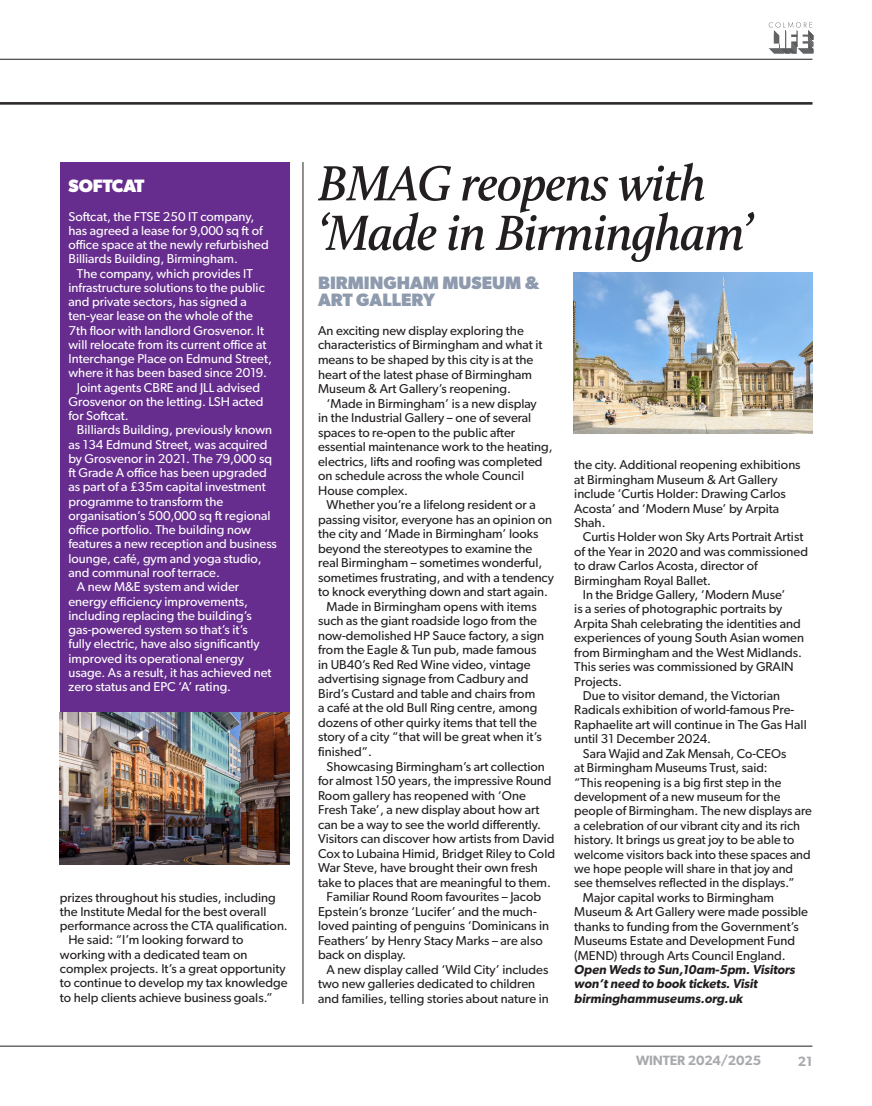
<style>
.page{position:relative;width:872px;height:1106px;background:#fff}
.page>*{position:absolute;margin:0;border:0;box-sizing:border-box;transform-origin:0 0}
.t1{font:italic 600 51px/49.5px "Calluna";letter-spacing:-.02em;color:#231f20}
.Movers___Shakers_Company_name{font:700 18px/16.8px "Gibson";color:#8e9aad}
.Movers___Shakers_Company_name-2{font:700 18px "Gibson";color:#fff}
.t2{font:600 13.5px "Gibson";letter-spacing:-.01em;color:#a8a9ad}
.Body_copy_ROMAN{font:12.9px/14.5px "Gibson";color:#231f20}
.Body_copy_ROMAN-2{font:12.9px/14.2px "Gibson";color:#fff}
.Body_copy_ROMAN_INTRO{font:12.9px/14.5px "Gibson";color:#231f20}
.Body_copy_ROMAN_INTRO-2{font:12.9px/14.2px "Gibson";color:#fff}
.Body_copy_ROMAN-3{font:italic 600 12.9px/14.4px "Gibson";color:#231f20}
</style>
<div class="page">
<hr style="left:0;top:1045px;width:812px;height:1px;background:#231f20">
<hr style="left:0;top:59px;width:812px;height:1px;background:#231f20">
<svg style="left:768px;top:22px;width:45px;height:32px"></svg>
<hr style="left:0;top:102px;width:812px;height:1px;background:#231f20">
<hr style="left:0;top:103px;width:812px;height:1px;background:#231f20">
<hr style="left:0;top:104px;width:812px;height:1px;background:#231f20">
<hr style="left:302px;top:162px;width:1px;height:841px;background:#231f20">
<div style="left:60px;top:162px;width:229px;height:702px;background:#662d8e"></div>
<img style="left:60px;top:712px;width:229px;height:152px">
<img style="left:573px;top:272px;width:239px;height:161px">
<p class="Movers___Shakers_Company_name-2" style="left:68px;top:175px;width:77px">SOFTCAT</p>
<p class="Body_copy_ROMAN_INTRO-2" style="left:68px;top:209px;width:202px">Softcat, the FTSE 250 IT company, has agreed a lease for 9,000 sq ft of office space at the newly refurbished Billiards Building, Birmingham.</p>
<p class="Body_copy_ROMAN-2" style="left:68px;top:266px;width:205px;text-indent:9px">The company, which provides IT infrastructure solutions to the public and private sectors, has signed a ten-year lease on the whole of the 7th floor with landlord Grosvenor. It will relocate from its current office at Interchange Place on Edmund Street, where it has been based since 2019.</p>
<p class="Body_copy_ROMAN-2" style="left:68px;top:380px;width:197px;text-indent:9px">Joint agents CBRE and JLL advised<br>Grosvenor on the letting. LSH acted for Softcat.</p>
<p class="Body_copy_ROMAN-2" style="left:68px;top:422px;width:210px;text-indent:9px">Billiards Building, previously known as 134 Edmund Street, was acquired by Grosvenor in 2021. The 79,000 sq ft Grade A office has been upgraded as part of a £35m capital investment programme to transform the organisation’s 500,000 sq ft regional office portfolio. The building now features a new reception and business lounge, café, gym and yoga studio, and communal roof terrace.</p>
<p class="Body_copy_ROMAN-2" style="left:68px;top:579px;width:205px;text-indent:9px">A new M&amp;E system and wider energy efficiency improvements, including replacing the building’s gas-powered system so that’s it’s fully electric, have also significantly improved its operational energy usage. As a result, it has achieved net zero status and EPC ‘A’ rating.</p>
<p class="Body_copy_ROMAN" style="left:60px;top:890px;width:229px">prizes throughout his studies, including the Institute Medal for the best overall performance across the CTA qualification.</p>
<p class="Body_copy_ROMAN" style="left:60px;top:932px;width:229px;text-indent:9px">He said: “I’m looking forward to working with a dedicated team on complex projects. It’s a great opportunity to continue to develop my tax knowledge to help clients achieve business goals.”</p>
<p class="t1" style="left:318px;top:158px;width:435px">BMAG reopens with ‘Made in Birmingham’</p>
<p class="Movers___Shakers_Company_name" style="left:318px;top:274px;width:223px">BIRMINGHAM MUSEUM &amp;<br>ART GALLERY</p>
<p class="Body_copy_ROMAN_INTRO" style="left:318px;top:323px;width:226px">An exciting new display exploring the characteristics of Birmingham and what it means to be shaped by this city is at the heart of the latest phase of Birmingham Museum &amp; Art Gallery’s reopening.</p>
<p class="Body_copy_ROMAN" style="left:318px;top:395px;width:236px;text-indent:9px">‘Made in Birmingham’ is a new display<br>in the Industrial Gallery – one of several spaces to re-open to the public after essential maintenance work to the heating, electrics, lifts and roofing was completed on schedule across the whole Council House complex.</p>
<p class="Body_copy_ROMAN" style="left:318px;top:497px;width:237px;text-indent:9px">Whether you’re a lifelong resident or a passing visitor, everyone has an opinion on the city and ‘Made in Birmingham’ looks beyond the stereotypes to examine the real Birmingham – sometimes wonderful, sometimes frustrating, and with a tendency to knock everything down and start again.</p>
<p class="Body_copy_ROMAN" style="left:318px;top:599px;width:227px;text-indent:9px">Made in Birmingham opens with items such as the giant roadside logo from the now-demolished HP Sauce factory, a sign from the Eagle &amp; Tun pub, made famous in UB40’s Red Red Wine video, vintage advertising signage from Cadbury and Bird’s Custard and table and chairs from a café at the old Bull Ring centre, among dozens of other quirky items that tell the story of a city “that will be great when it’s finished”.</p>
<p class="Body_copy_ROMAN" style="left:318px;top:758px;width:238px;text-indent:9px">Showcasing Birmingham’s art collection for almost 150 years, the impressive Round Room gallery has reopened with ‘One Fresh Take’, a new display about how art can be a way to see the world differently.<br>Visitors can discover how artists from David Cox to Lubaina Himid, Bridget Riley to Cold War Steve, have brought their own fresh take to places that are meaningful to them.</p>
<p class="Body_copy_ROMAN" style="left:318px;top:889px;width:232px;text-indent:9px">Familiar Round Room favourites – Jacob Epstein’s bronze ‘Lucifer’ and the much&shy;loved painting of penguins ‘Dominicans in Feathers’ by Henry Stacy Marks – are also back on display.</p>
<p class="Body_copy_ROMAN" style="left:318px;top:961px;width:232px;text-indent:9px">A new display called ‘Wild City’ includes two new galleries dedicated to children and families, telling stories about nature in</p>
<p class="Body_copy_ROMAN" style="left:574px;top:457px;width:228px">the city. Additional reopening exhibitions at Birmingham Museum &amp; Art Gallery include ‘Curtis Holder: Drawing Carlos<br>Acosta’ and ‘Modern Muse’ by Arpita<br>Shah.</p>
<p class="Body_copy_ROMAN" style="left:574px;top:529px;width:235px;text-indent:9px">Curtis Holder won Sky Arts Portrait Artist of the Year in 2020 and was commissioned to draw Carlos Acosta, director of Birmingham Royal Ballet.</p>
<p class="Body_copy_ROMAN" style="left:574px;top:587px;width:231px;text-indent:9px">In the Bridge Gallery, ‘Modern Muse’<br>is a series of photographic portraits by Arpita Shah celebrating the identities and experiences of young South Asian women from Birmingham and the West Midlands.<br>This series was commissioned by GRAIN Projects.</p>
<p class="Body_copy_ROMAN" style="left:574px;top:688px;width:234px;text-indent:9px">Due to visitor demand, the Victorian Radicals exhibition of world-famous Pre-Raphaelite art will continue in The Gas Hall until 31 December 2024.</p>
<p class="Body_copy_ROMAN" style="left:574px;top:745px;width:239px;text-indent:9px">Sara Wajid and Zak Mensah, Co-CEOs<br>at Birmingham Museums Trust, said:<br>“This reopening is a big first step in the development of a new museum for the people of Birmingham. The new displays are a celebration of our vibrant city and its rich history. It brings us great joy to be able to welcome visitors back into these spaces and we hope people will share in that joy and see themselves reflected in the displays.”</p>
<p class="Body_copy_ROMAN" style="left:574px;top:890px;width:235px;text-indent:9px">Major capital works to Birmingham Museum &amp; Art Gallery were made possible thanks to funding from the Government’s Museums Estate and Development Fund (MEND) through Arts Council England.</p>
<p class="Body_copy_ROMAN-3" style="left:574px;top:962px;width:222px">Open Weds to Sun,10am-5pm. Visitors won’t need to book tickets. Visit birminghammuseums.org.uk</p>
<p class="t2" style="left:636px;top:1051px;width:127px">WINTER 2024/2025</p>
<p class="t2" style="left:797px;top:1053px;width:16px">21</p>
</div>
